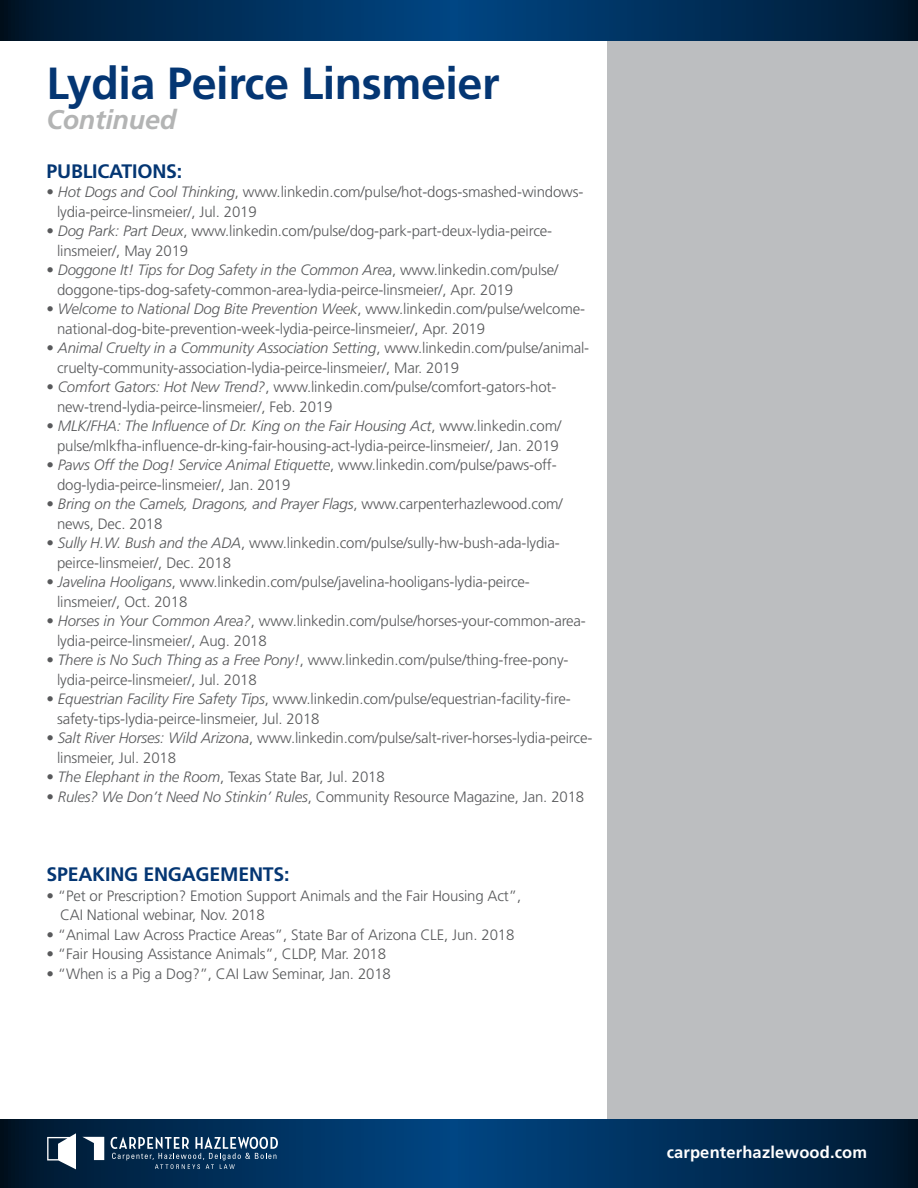
<style>
.page{position:relative;width:918px;height:1188px;background:#fff}
.page>*{position:absolute;margin:0;border:0;box-sizing:border-box;transform-origin:0 0}
.t1{font:700 45px "Frutiger LT Std";letter-spacing:-.01em;color:#043673}
.t2{font:italic 700 27px "Frutiger LT Std";letter-spacing:-.01em;color:#b3b4b4}
.t3{font:700 19.5px "Frutiger LT Std";letter-spacing:-.01em;color:#043673}
.t4{font:700 16.5px "Frutiger LT Std";letter-spacing:.01em;color:#fff}
.t5{font:300 15px/19.5px "Frutiger LT Std";letter-spacing:-.01em;color:#58595b}
.s1{font-style:italic}
</style>
<div class="page">
<div style="left:608px;top:41px;width:310px;height:1082px;background:#bcbec0"></div>
<svg style="left:0;top:1119px;width:918px;height:69px;background:#002f59"></svg>
<svg style="left:0;top:0;width:918px;height:41px;background:#002e58"></svg>
<svg style="left:47px;top:1133px;width:29px;height:36px"></svg>
<svg style="left:82px;top:1137px;width:22px;height:23px"></svg>
<svg style="left:111px;top:1137px;width:167px;height:32px;background:#335575"></svg>
<h1 class="t1" style="left:46px;top:56px;width:455px">Lydia Peirce Linsmeier</h1>
<h2 class="t2" style="left:46px;top:103px;width:131px">Continued</h2>
<h3 class="t3" style="left:46px;top:160px;width:137px">PUBLICATIONS:</h3>
<p class="t5" style="left:57px;top:183px;width:528px;text-indent:-10px">• <span class="s1">Hot Dogs and Cool Thinking</span>, www.linkedin.com/pulse/hot-dogs-smashed-windows&shy;lydia-peirce-linsmeier/, Jul. 2019</p>
<p class="t5" style="left:57px;top:222px;width:497px;text-indent:-10px">• <span class="s1">Dog Park: Part Deux</span>, www.linkedin.com/pulse/dog-park-part-deux-lydia-peirce&shy;linsmeier/, May 2019</p>
<p class="t5" style="left:57px;top:261px;width:503px;text-indent:-10px">• <span class="s1">Doggone It! Tips for Dog Safety in the Common Area</span>, www.linkedin.com/pulse/ doggone-tips-dog-safety-common-area-lydia-peirce-linsmeier/, Apr. 2019</p>
<p class="t5" style="left:57px;top:300px;width:530px;text-indent:-10px">• <span class="s1">Welcome to National Dog Bite Prevention Week</span>, www.linkedin.com/pulse/welcome&shy;national-dog-bite-prevention-week-lydia-peirce-linsmeier/, Apr. 2019</p>
<p class="t5" style="left:57px;top:339px;width:534px;text-indent:-10px">• <span class="s1">Animal Cruelty in a Community Association Setting</span>, www.linkedin.com/pulse/animal&shy;cruelty-community-association-lydia-peirce-linsmeier/, Mar. 2019</p>
<p class="t5" style="left:57px;top:378px;width:501px;text-indent:-10px">• <span class="s1">Comfort Gators: Hot New Trend?</span>, www.linkedin.com/pulse/comfort-gators-hot&shy;new-trend-lydia-peirce-linsmeier/, Feb. 2019</p>
<p class="t5" style="left:46px;top:417px;width:516px;text-align:center">• <span class="s1">MLK/FHA: The Influence of Dr. King on the Fair Housing Act</span>, www.linkedin.com/ pulse/mlkfha-influence-dr-king-fair-housing-act-lydia-peirce-linsmeier/, Jan. 2019</p>
<p class="t5" style="left:57px;top:456px;width:501px;text-indent:-10px">• <span class="s1">Paws Off the Dog! Service Animal Etiquette</span>, www.linkedin.com/pulse/paws-off&shy;dog-lydia-peirce-linsmeier/, Jan. 2019</p>
<p class="t5" style="left:57px;top:495px;width:507px;text-indent:-10px">• <span class="s1">Bring on the Camels, Dragons, and Prayer Flags</span>, www.carpenterhazlewood.com/ news, Dec. 2018</p>
<p class="t5" style="left:57px;top:534px;width:504px;text-indent:-10px">• <span class="s1">Sully H.W. Bush and the ADA</span>, www.linkedin.com/pulse/sully-hw-bush-ada-lydia&shy;peirce-linsmeier/, Dec. 2018</p>
<p class="t5" style="left:57px;top:573px;width:474px;text-indent:-10px">• <span class="s1">Javelina Hooligans</span>, www.linkedin.com/pulse/javelina-hooligans-lydia-peirce&shy;linsmeier/, Oct. 2018</p>
<p class="t5" style="left:57px;top:612px;width:530px;text-indent:-10px">• <span class="s1">Horses in Your Common Area?</span>, www.linkedin.com/pulse/horses-your-common-area&shy;lydia-peirce-linsmeier/, Aug. 2018</p>
<p class="t5" style="left:57px;top:651px;width:513px;text-indent:-10px">• <span class="s1">There is No Such Thing as a Free Pony!</span>, www.linkedin.com/pulse/thing-free-pony&shy;lydia-peirce-linsmeier/, Jul. 2018</p>
<p class="t5" style="left:57px;top:690px;width:515px;text-indent:-10px">• <span class="s1">Equestrian Facility Fire Safety Tips</span>, www.linkedin.com/pulse/equestrian-facility-fire&shy;safety-tips-lydia-peirce-linsmeier, Jul. 2018</p>
<p class="t5" style="left:57px;top:729px;width:537px;text-indent:-10px">• <span class="s1">Salt River Horses: Wild Arizona</span>, www.linkedin.com/pulse/salt-river-horses-lydia-peirce&shy;linsmeier, Jul. 2018</p>
<p class="t5" style="left:46px;top:768px;width:340px">• <span class="s1">The Elephant in the Room</span>, Texas State Bar, Jul. 2018</p>
<p class="t5" style="left:46px;top:787px;width:539px">• <span class="s1">Rules? We Don’t Need No Stinkin’ Rules</span>, Community Resource Magazine, Jan. 2018</p>
<h3 class="t3" style="left:46px;top:863px;width:245px">SPEAKING ENGAGEMENTS:</h3>
<p class="t5" style="left:60px;top:886px;width:463px;text-indent:-14px">• “Pet or Prescription? Emotion Support Animals and the Fair Housing Act”,<br>CAI National webinar, Nov. 2018</p>
<p class="t5" style="left:46px;top:925px;width:469px">• “Animal Law Across Practice Areas”, State Bar of Arizona CLE, Jun. 2018</p>
<p class="t5" style="left:46px;top:945px;width:341px">• “Fair Housing Assistance Animals”, CLDP, Mar. 2018</p>
<p class="t5" style="left:46px;top:964px;width:346px">• “When is a Pig a Dog?”, CAI Law Seminar, Jan. 2018</p>
<p class="t4" style="left:667px;top:1143px;width:202px">carpenterhazlewood.com</p>
</div>
